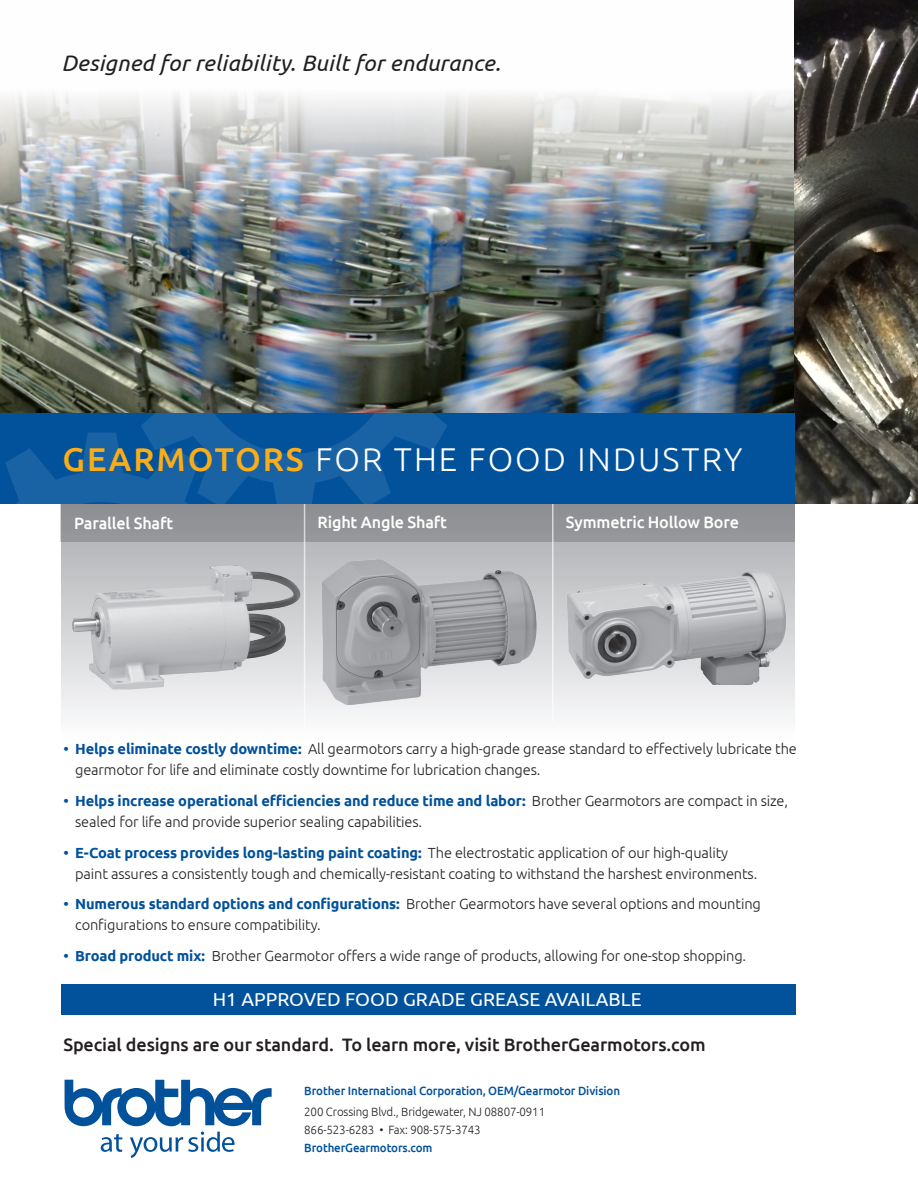
<style>
.page{position:relative;width:918px;height:1188px;background:#fff}
.page>*{position:absolute;margin:0;border:0;box-sizing:border-box;transform-origin:0 0}
.t1{font:300 33px "Ubuntu";letter-spacing:.06em;color:#fff}
.t2{font:italic 22.5px "Ubuntu";letter-spacing:.01em;color:#231f20}
.t3{font:18.75px "Ubuntu";color:#fff}
.t4{font:500 18px "Ubuntu";letter-spacing:-.005em;color:#231f20}
.t5{font:500 16.5px "Ubuntu";letter-spacing:-.01em;color:#fff}
.t6{font:300 14.7px/21px "Ubuntu";letter-spacing:-.01em;color:#231f20}
.t7{font:500 12px "Ubuntu";letter-spacing:-.01em;color:#01519b;scale:.96 1}
.t8{font:300 12px "Ubuntu";letter-spacing:-.01em;color:#231f20;scale:.96 1}
.s1{font-weight:500;color:#faad19}
.s2{font-weight:500;color:#01519b}
.s3{font-weight:700;color:#01519b}
</style>
<div class="page">
<img style="left:0;top:0;width:918px;height:504px">
<svg style="left:61px;top:542px;width:734px;height:174px"></svg>
<div style="left:60px;top:504px;width:735px;height:38px;background:#939396"></div>
<hr style="left:304px;top:504px;width:1px;height:227px;background:#fff">
<hr style="left:552px;top:504px;width:2px;height:218px;background:#fff">
<img style="left:307px;top:551px;width:235px;height:161px">
<img style="left:557px;top:562px;width:238px;height:122px">
<img style="left:72px;top:565px;width:230px;height:124px">
<svg style="left:65px;top:1080px;width:207px;height:46px"></svg>
<svg style="left:101px;top:1134px;width:21px;height:18px"></svg>
<svg style="left:130px;top:1132px;width:105px;height:26px"></svg>
<div style="left:0;top:413px;width:795px;height:91px;background:#01519b"></div>
<img style="left:5px;top:413px;width:442px;height:91px">
<div style="left:62px;top:985px;width:734px;height:30px;background:#01519b"></div>
<p class="t2" style="left:62px;top:49px;width:441px">Designed for reliability. Built for endurance.</p>
<p class="t1" style="left:63px;top:439px;width:681px"><span class="s1">GEARMOTORS</span> FOR THE FOOD INDUSTRY</p>
<p class="t5" style="left:74px;top:513px;width:100px">Parallel Shaft</p>
<p class="t5" style="left:318px;top:512px;width:131px">Right Angle Shaft</p>
<p class="t5" style="left:566px;top:512px;width:175px">Symmetric Hollow Bore</p>
<p class="t6" style="left:75px;top:738px;width:723px;text-indent:-12px"><span class="s2">•</span> <span class="s3">Helps eliminate costly downtime:</span> All gearmotors carry a high-grade grease standard to effectively lubricate the gearmotor for life and eliminate costly downtime for lubrication changes.</p>
<p class="t6" style="left:75px;top:790px;width:714px;text-indent:-12px"><span class="s2">•</span> <span class="s3">Helps increase operational efficiencies and reduce time and labor:</span> Brother Gearmotors are compact in size, sealed for life and provide superior sealing capabilities.</p>
<p class="t6" style="left:75px;top:841px;width:684px;text-indent:-12px"><span class="s2">•</span> <span class="s3">E-Coat process provides long-lasting paint coating:</span> The electrostatic application of our high-quality paint assures a consistently tough and chemically-resistant coating to withstand the harshest environments.</p>
<p class="t6" style="left:75px;top:893px;width:687px;text-indent:-12px"><span class="s2">•</span> <span class="s3">Numerous standard options and configurations:</span> Brother Gearmotors have several options and mounting configurations to ensure compatibility.</p>
<p class="t6" style="left:63px;top:945px;width:684px"><span class="s2">•</span> <span class="s3">Broad product mix:</span> Brother Gearmotor offers a wide range of products, allowing for one-stop shopping.</p>
<p class="t3" style="left:213px;top:988px;width:431px">H1 APPROVED FOOD GRADE GREASE AVAILABLE</p>
<p class="t4" style="left:63px;top:1034px;width:644px">Special designs are our standard. To learn more, visit BrotherGearmotors.com</p>
<p class="t7" style="left:304px;top:1083px;width:331px">Brother International Corporation, OEM/Gearmotor Division</p>
<p class="t8" style="left:304px;top:1104px;width:252px">200 Crossing Blvd., Bridgewater, NJ 08807-0911</p>
<p class="t8" style="left:304px;top:1122px;width:185px">866-523-6283 • Fax: 908-575-3743</p>
<p class="t7" style="left:304px;top:1140px;width:135px">BrotherGearmotors.com</p>
</div>
